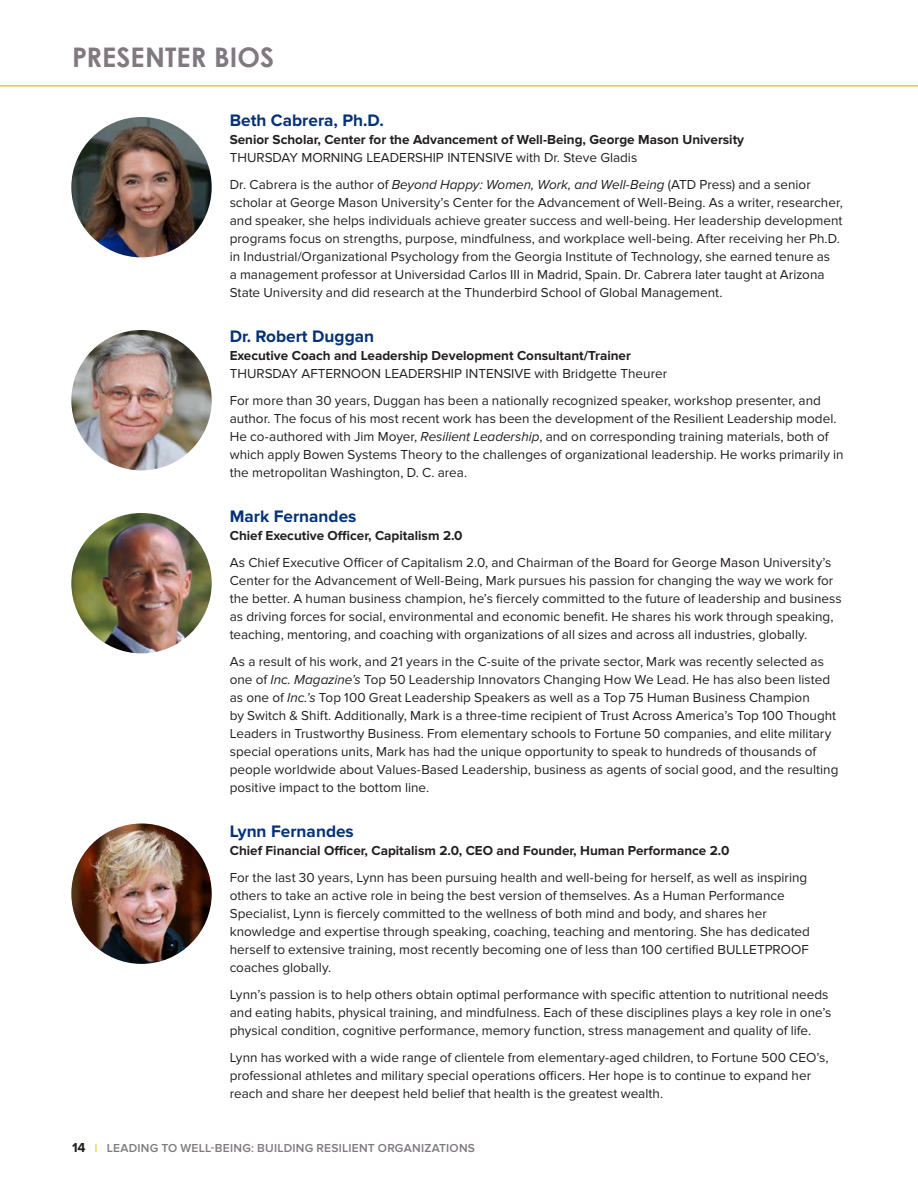
<style>
.page{position:relative;width:918px;height:1188px;background:#fff}
.page>*{position:absolute;margin:0;border:0;box-sizing:border-box;transform-origin:0 0}
.t1{font:700 27px "Century Gothic";color:#80797f}
.t2{font:700 17.25px "Proxima Nova";color:#053276}
.t3{font:13.5px/18px "Proxima Nova";color:#231f20}
.t4{font:700 13.5px "Proxima Nova";color:#231f20}
.t5{font:600 12px "Proxima Nova";letter-spacing:.02em;color:#80797f}
.s1{font-style:italic}
.s2{font-weight:700;font-size:13.5px;color:#231f20}
.s3{font-weight:700;color:#febe2a}
</style>
<div class="page">
<hr style="left:0;top:85px;width:918px;height:2px;background:#febe2a">
<img style="left:71px;top:117px;width:141px;height:140px;border-radius:70px">
<img style="left:71px;top:330px;width:141px;height:140px;border-radius:70px">
<img style="left:71px;top:513px;width:141px;height:140px;border-radius:70px">
<img style="left:71px;top:824px;width:141px;height:140px;border-radius:70px">
<h1 class="t1" style="left:72px;top:39px;width:204px">PRESENTER BIOS</h1>
<p class="t2" style="left:230px;top:110px;width:156px">Beth Cabrera, Ph.D.</p>
<p class="t4" style="left:230px;top:132px;width:516px">Senior Scholar, Center for the Advancement of Well-Being, George Mason University</p>
<p class="t3" style="left:230px;top:144px;width:583px;line-height:27px">THURSDAY MORNING LEADERSHIP INTENSIVE with Dr. Steve Gladis<br>Dr. Cabrera is the author of <span class="s1">Beyond Happy: Women, Work, and Well-Being</span> (ATD Press) and a senior</p>
<p class="t3" style="left:230px;top:194px;width:615px">scholar at George Mason University’s Center for the Advancement of Well-Being. As a writer, researcher, and speaker, she helps individuals achieve greater success and well-being. Her leadership development programs focus on strengths, purpose, mindfulness, and workplace well-being. After receiving her Ph.D. in Industrial/Organizational Psychology from the Georgia Institute of Technology, she earned tenure as<br>a management professor at Universidad Carlos III in Madrid, Spain. Dr. Cabrera later taught at Arizona State University and did research at the Thunderbird School of Global Management.</p>
<p class="t2" style="left:230px;top:326px;width:146px">Dr. Robert Duggan</p>
<p class="t4" style="left:230px;top:348px;width:403px">Executive Coach and Leadership Development Consultant/Trainer</p>
<p class="t3" style="left:230px;top:360px;width:593px;line-height:27px">THURSDAY AFTERNOON LEADERSHIP INTENSIVE with Bridgette Theurer<br>For more than 30 years, Duggan has been a nationally recognized speaker, workshop presenter, and</p>
<p class="t3" style="left:230px;top:410px;width:615px">author. The focus of his most recent work has been the development of the Resilient Leadership model.<br>He co-authored with Jim Moyer, <span class="s1">Resilient Leadership</span>, and on corresponding training materials, both of which apply Bowen Systems Theory to the challenges of organizational leadership. He works primarily in the metropolitan Washington, D. C. area.</p>
<p class="t2" style="left:230px;top:506px;width:128px">Mark Fernandes</p>
<p class="t4" style="left:230px;top:528px;width:234px">Chief Executive Officer, Capitalism 2.0</p>
<p class="t3" style="left:230px;top:554px;width:613px">As Chief Executive Officer of Capitalism 2.0, and Chairman of the Board for George Mason University’s Center for the Advancement of Well-Being, Mark pursues his passion for changing the way we work for the better. A human business champion, he’s fiercely committed to the future of leadership and business as driving forces for social, environmental and economic benefit. He shares his work through speaking, teaching, mentoring, and coaching with organizations of all sizes and across all industries, globally.</p>
<p class="t3" style="left:230px;top:653px;width:610px">As a result of his work, and 21 years in the C-suite of the private sector, Mark was recently selected as one of <span class="s1">Inc. Magazine’s</span> Top 50 Leadership Innovators Changing How We Lead. He has also been listed as one of <span class="s1">Inc.’s</span> Top 100 Great Leadership Speakers as well as a Top 75 Human Business Champion<br>by Switch &amp; Shift. Additionally, Mark is a three-time recipient of Trust Across America’s Top 100 Thought Leaders in Trustworthy Business. From elementary schools to Fortune 50 companies, and elite military special operations units, Mark has had the unique opportunity to speak to hundreds of thousands of people worldwide about Values-Based Leadership, business as agents of social good, and the resulting positive impact to the bottom line.</p>
<p class="t2" style="left:230px;top:821px;width:126px">Lynn Fernandes</p>
<p class="t4" style="left:230px;top:843px;width:501px">Chief Financial Officer, Capitalism 2.0, CEO and Founder, Human Performance 2.0</p>
<p class="t3" style="left:230px;top:869px;width:582px">For the last 30 years, Lynn has been pursuing health and well-being for herself, as well as inspiring others to take an active role in being the best version of themselves. As a Human Performance Specialist, Lynn is fiercely committed to the wellness of both mind and body, and shares her knowledge and expertise through speaking, coaching, teaching and mentoring. She has dedicated herself to extensive training, most recently becoming one of less than 100 certified BULLETPROOF coaches globally.</p>
<p class="t3" style="left:230px;top:986px;width:603px">Lynn’s passion is to help others obtain optimal performance with specific attention to nutritional needs and eating habits, physical training, and mindfulness. Each of these disciplines plays a key role in one’s physical condition, cognitive performance, memory function, stress management and quality of life.</p>
<p class="t3" style="left:230px;top:1049px;width:600px">Lynn has worked with a wide range of clientele from elementary-aged children, to Fortune 500 CEO’s, professional athletes and military special operations officers. Her hope is to continue to expand her reach and share her deepest held belief that health is the greatest wealth.</p>
<p class="t5" style="left:72px;top:1141px;width:405px"><span class="s2">14</span> <span class="s3">|</span> LEADING TO WELL-BEING: BUILDING RESILIENT ORGANIZATIONS</p>
</div>
